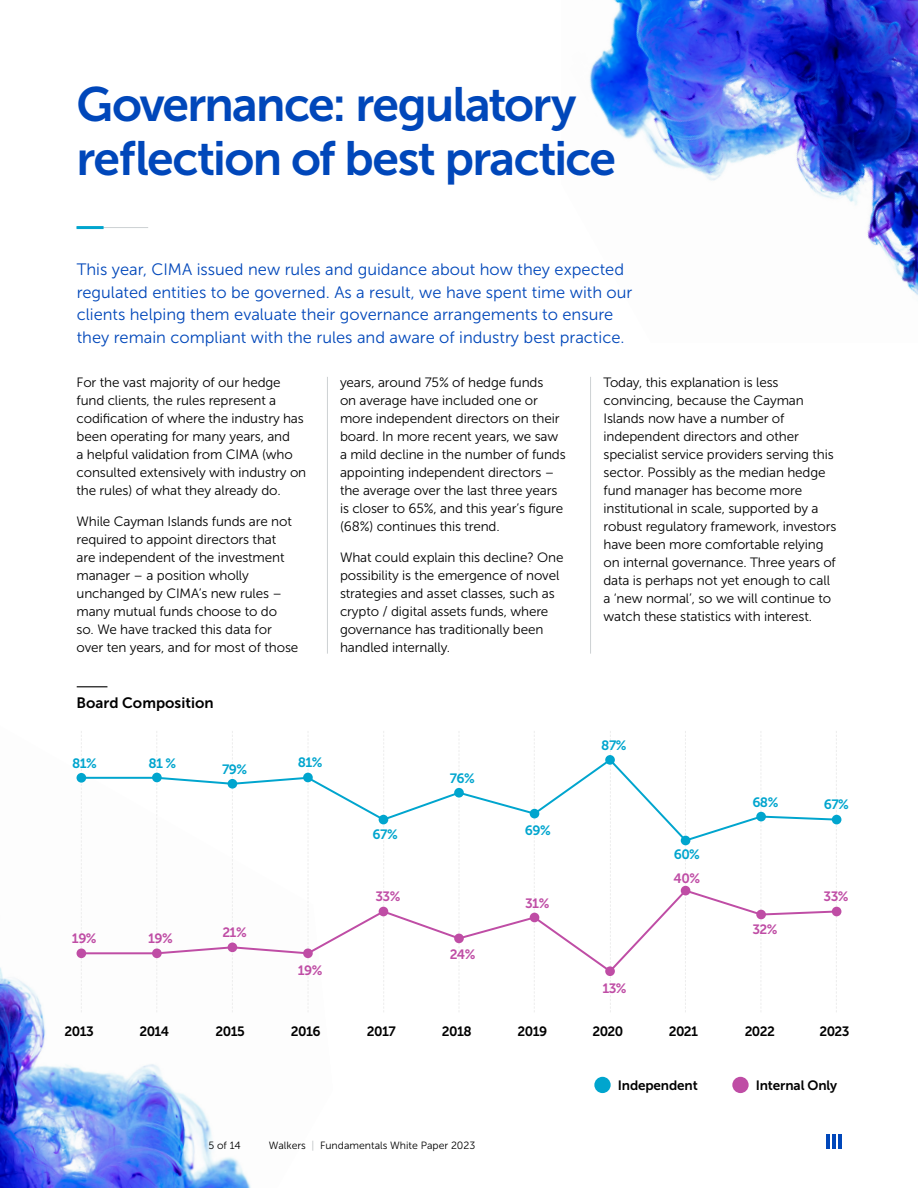
<style>
.page{position:relative;width:918px;height:1188px;background:#fff}
.page>*{position:absolute;margin:0;border:0;box-sizing:border-box;transform-origin:0 0}
.t1{font:48px/54px "Museo Sans 700";letter-spacing:-.035em;color:#0047ba}
.t2{font:16.5px/22.5px "Museo Sans 300";color:#0047ba}
.t3{font:15px "Museo Sans 700";color:#000}
.t4{font:13.5px/18px "Museo Sans 300";letter-spacing:-.01em;color:#000}
.t5{font:13.5px "Museo Sans 700";letter-spacing:-.04em;color:#000}
.t6{font:13.5px "Museo Sans 700";letter-spacing:-.04em;color:#00a5ce}
.t7{font:13.5px "Museo Sans 700";letter-spacing:-.04em;color:#bf4da5}
.t8{font:13.5px "Museo Sans 700";letter-spacing:-.01em;color:#000}
.t9{font:10.5px "Museo Sans 300";color:#000}
.s1{color:#b9bdbe}
</style>
<div class="page">
<img style="left:0;top:773px;width:251px;height:415px">
<img style="left:589px;top:0;width:329px;height:296px">
<hr style="left:827px;top:1134px;width:3px;height:15px;background:#0047ba">
<hr style="left:832px;top:1134px;width:4px;height:15px;background:#0047ba">
<hr style="left:838px;top:1134px;width:3px;height:15px;background:#0047ba">
<svg style="left:81px;top:731px;width:1px;height:281px"></svg>
<svg style="left:156px;top:731px;width:1px;height:281px"></svg>
<svg style="left:232px;top:731px;width:1px;height:281px"></svg>
<svg style="left:308px;top:977px;width:1px;height:35px"></svg>
<svg style="left:383px;top:731px;width:1px;height:281px"></svg>
<svg style="left:534px;top:731px;width:1px;height:281px"></svg>
<svg style="left:610px;top:731px;width:1px;height:281px"></svg>
<svg style="left:685px;top:731px;width:1px;height:281px"></svg>
<svg style="left:836px;top:731px;width:1px;height:281px"></svg>
<hr style="left:77px;top:227px;width:71px;height:1px;background:#cdd1d3">
<hr style="left:77px;top:226px;width:27px;height:3px;background:#00a5ce">
<hr style="left:327px;top:377px;width:1px;height:277px;background:#cdd1d3">
<hr style="left:590px;top:377px;width:1px;height:277px;background:#cdd1d3">
<hr style="left:77px;top:686px;width:30px;height:1px;background:#000">
<svg style="left:77px;top:773px;width:9px;height:10px"></svg>
<svg style="left:605px;top:755px;width:10px;height:10px"></svg>
<div style="left:681px;top:836px;width:9px;height:9px;background:#00a5ce;border-radius:50%"></div>
<div style="left:832px;top:815px;width:9px;height:9px;background:#00a5ce;border-radius:50%"></div>
<svg style="left:79px;top:757px;width:760px;height:86px"></svg>
<div style="left:77px;top:948px;width:9px;height:10px;background:#bf4da5;border-radius:50%"></div>
<svg style="left:605px;top:966px;width:10px;height:10px"></svg>
<div style="left:681px;top:886px;width:9px;height:9px;background:#bf4da5;border-radius:50%"></div>
<div style="left:832px;top:907px;width:9px;height:9px;background:#bf4da5;border-radius:50%"></div>
<svg style="left:79px;top:888px;width:760px;height:86px"></svg>
<div style="left:732px;top:1077px;width:17px;height:16px;background:#bf4da5;border-radius:50%"></div>
<div style="left:594px;top:1077px;width:17px;height:16px;background:#00a5ce;border-radius:50%"></div>
<h1 class="t1" style="left:77px;top:77px;width:541px">Governance: regulatory reflection of best practice</h1>
<p class="t2" style="left:77px;top:259px;width:557px">This year, CIMA issued new rules and guidance about how they expected regulated entities to be governed. As a result, we have spent time with our clients helping them evaluate their governance arrangements to ensure they remain compliant with the rules and aware of industry best practice.</p>
<p class="t4" style="left:77px;top:374px;width:231px">For the vast majority of our hedge fund clients, the rules represent a codification of where the industry has been operating for many years, and<br>a helpful validation from CIMA (who consulted extensively with industry on the rules) of what they already do.</p>
<p class="t4" style="left:77px;top:512px;width:223px">While Cayman Islands funds are not required to appoint directors that are independent of the investment manager – a position wholly unchanged by CIMA’s new rules – many mutual funds choose to do<br>so. We have tracked this data for over ten years, and for most of those</p>
<p class="t3" style="left:77px;top:695px;width:139px">Board Composition</p>
<p class="t4" style="left:340px;top:374px;width:227px">years, around 75% of hedge funds<br>on average have included one or more independent directors on their board. In more recent years, we saw a mild decline in the number of funds appointing independent directors – the average over the last three years is closer to 65%, and this year’s figure (68%) continues this trend.</p>
<p class="t4" style="left:340px;top:548px;width:225px">What could explain this decline? One possibility is the emergence of novel strategies and asset classes, such as crypto / digital assets funds, where governance has traditionally been handled internally.</p>
<p class="t6" style="left:72px;top:755px;width:26px">81%</p>
<p class="t6" style="left:149px;top:755px;width:29px">81 %</p>
<p class="t6" style="left:222px;top:762px;width:27px">79%</p>
<p class="t6" style="left:298px;top:755px;width:26px">81%</p>
<p class="t6" style="left:373px;top:826px;width:27px">67%</p>
<p class="t6" style="left:450px;top:770px;width:27px">76%</p>
<p class="t6" style="left:525px;top:823px;width:27px">69%</p>
<p class="t7" style="left:72px;top:931px;width:26px">19%</p>
<p class="t7" style="left:148px;top:931px;width:26px">19%</p>
<p class="t7" style="left:222px;top:925px;width:26px">21%</p>
<p class="t7" style="left:298px;top:963px;width:26px">19%</p>
<p class="t7" style="left:375px;top:889px;width:27px">33%</p>
<p class="t7" style="left:450px;top:946px;width:27px">24%</p>
<p class="t7" style="left:525px;top:896px;width:26px">31%</p>
<p class="t4" style="left:603px;top:374px;width:235px">Today, this explanation is less convincing, because the Cayman Islands now have a number of independent directors and other specialist service providers serving this sector. Possibly as the median hedge fund manager has become more institutional in scale, supported by a robust regulatory framework, investors have been more comfortable relying on internal governance. Three years of data is perhaps not yet enough to call a ‘new normal’, so we will continue to watch these statistics with interest.</p>
<p class="t6" style="left:601px;top:738px;width:27px">87%</p>
<p class="t7" style="left:602px;top:980px;width:26px">13%</p>
<p class="t6" style="left:674px;top:847px;width:28px">60%</p>
<p class="t7" style="left:674px;top:870px;width:28px">40%</p>
<p class="t6" style="left:752px;top:794px;width:28px">68%</p>
<p class="t6" style="left:824px;top:797px;width:27px">67%</p>
<p class="t7" style="left:752px;top:922px;width:27px">32%</p>
<p class="t7" style="left:824px;top:889px;width:27px">33%</p>
<p class="t5" style="left:65px;top:1024px;width:31px">2013</p>
<p class="t5" style="left:139px;top:1024px;width:31px">2014</p>
<p class="t5" style="left:216px;top:1024px;width:31px">2015</p>
<p class="t5" style="left:291px;top:1024px;width:31px">2016</p>
<p class="t5" style="left:367px;top:1024px;width:30px">2017</p>
<p class="t5" style="left:442px;top:1024px;width:31px">2018</p>
<p class="t5" style="left:518px;top:1024px;width:31px">2019</p>
<p class="t5" style="left:592px;top:1024px;width:33px">2020</p>
<p class="t5" style="left:669px;top:1024px;width:31px">2021</p>
<p class="t5" style="left:745px;top:1024px;width:32px">2022</p>
<p class="t5" style="left:819px;top:1024px;width:32px">2023</p>
<p class="t9" style="left:208px;top:1140px;width:34px">5 of 14</p>
<p class="t9" style="left:269px;top:1140px;width:208px">Walkers <span class="s1">|</span> Fundamentals White Paper 2023</p>
<p class="t8" style="left:618px;top:1078px;width:81px">Independent</p>
<p class="t8" style="left:756px;top:1078px;width:83px">Internal Only</p>
</div>
